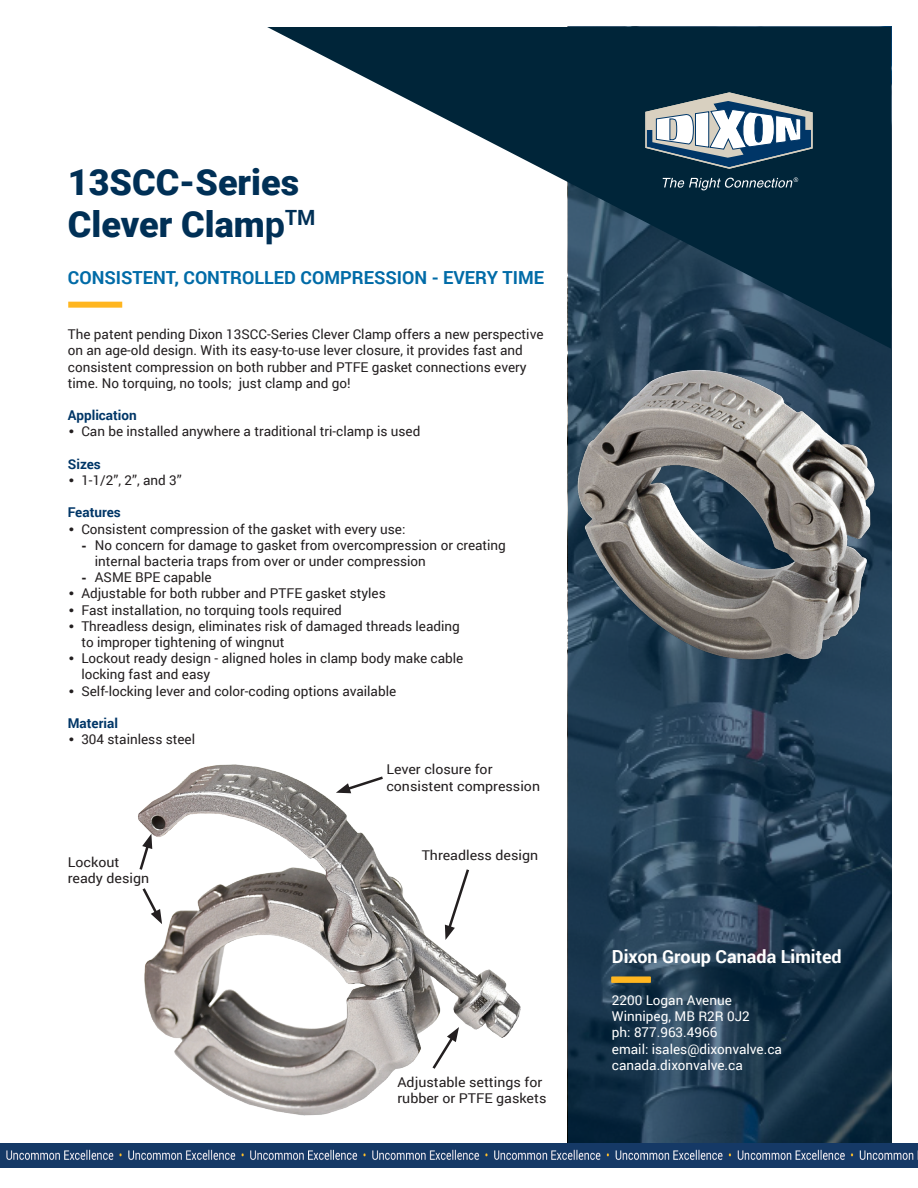
<style>
.page{position:relative;width:918px;height:1188px;background:#fff}
.page>*{position:absolute;margin:0;border:0;box-sizing:border-box;transform-origin:0 0}
.t1{font:900 36px "Roboto";color:#003056}
._2020_Category_Heade{font:700 18px "Roboto";color:#006ba7}
._2020_Body_Text{font:700 18px "Roboto";color:#fff}
._2020_Body_Text-2{font:13.5px/16.2px "Roboto";color:#231f20}
.table_text{font:13.5px/16.2px "Roboto";color:#231f20;scale:1.05 1}
._2020_Body_Text-3{font:13.5px "Roboto";color:#fff}
._2020_Body_Text_Head{font:700 13.5px "Roboto";color:#003667}
.s1{font-weight:700}
.s2{font-family:"Arial";font-weight:700}
</style>
<div class="page">
<svg style="left:568px;top:26px;width:324px;height:1118px;background:#203c52"></svg>
<img style="left:570px;top:362px;width:312px;height:305px">
<img style="left:138px;top:764px;width:383px;height:352px">
<img style="left:0;top:1144px;width:498px;height:24px">
<img style="left:498px;top:1144px;width:420px;height:24px">
<div style="left:68px;top:302px;width:54px;height:6px;background:#ffb620"></div>
<svg style="left:267px;top:27px;width:624px;height:322px"></svg>
<svg style="left:645px;top:92px;width:168px;height:77px"></svg>
<svg style="left:663px;top:177px;width:135px;height:13px;background:#365363"></svg>
<svg style="left:140px;top:885px;width:22px;height:39px"></svg>
<svg style="left:445px;top:867px;width:26px;height:73px"></svg>
<svg style="left:336px;top:775px;width:50px;height:18px"></svg>
<svg style="left:430px;top:1027px;width:29px;height:45px"></svg>
<svg style="left:138px;top:834px;width:14px;height:39px"></svg>
<div style="left:612px;top:977px;width:39px;height:6px;background:#ffb620"></div>
<p class="t1" style="left:68px;top:157px;width:233px">13SCC-Series</p>
<p class="t1" style="left:68px;top:199px;width:249px">Clever Clam<span class="s1">p</span><sup>TM</sup></p>
<p class="_2020_Category_Heade" style="left:68px;top:265px;width:478px">CONSISTENT, CONTROLLED COMPRESSION - EVERY TIME</p>
<p class="_2020_Body_Text-2" style="left:68px;top:326px;width:477px">The patent pending Dixon 13SCC-Series Clever Clamp offers a new perspective on an age-old design. With its easy-to-use lever closure, it provides fast and consistent compression on both rubber and PTFE gasket connections every time. No torquing, no tools; just clamp and go!</p>
<p class="_2020_Body_Text_Head" style="left:68px;top:406px;width:70px">Application</p>
<p class="_2020_Body_Text-2" style="left:69px;top:423px;width:353px"><span class="s2">•</span> Can be installed anywhere a traditional tri-clamp is used</p>
<p class="_2020_Body_Text_Head" style="left:68px;top:454px;width:35px">Sizes</p>
<p class="_2020_Body_Text-2" style="left:69px;top:472px;width:114px"><span class="s2">•</span> 1-1/2”, 2”, and 3”</p>
<p class="_2020_Body_Text_Head" style="left:68px;top:503px;width:54px">Features</p>
<p class="_2020_Body_Text-2" style="left:69px;top:520px;width:338px"><span class="s2">•</span> Consistent compression of the gasket with every use:</p>
<p class="_2020_Body_Text-2" style="left:95px;top:536px;width:413px;text-indent:-14px"><span class="s2">-</span> No concern for damage to gasket from overcompression or creating internal bacteria traps from over or under compression</p>
<p class="_2020_Body_Text-2" style="left:81px;top:569px;width:132px"><span class="s2">-</span> ASME BPE capable</p>
<p class="_2020_Body_Text-2" style="left:69px;top:585px;width:318px"><span class="s2">•</span> Adjustable for both rubber and PTFE gasket styles</p>
<p class="_2020_Body_Text-2" style="left:69px;top:601px;width:274px"><span class="s2">•</span> Fast installation, no torquing tools required</p>
<p class="_2020_Body_Text-2" style="left:81px;top:617px;width:380px;text-indent:-12px"><span class="s2">•</span> Threadless design, eliminates risk of damaged threads leading to improper tightening of wingnut</p>
<p class="_2020_Body_Text-2" style="left:81px;top:650px;width:384px;text-indent:-12px"><span class="s2">•</span> Lockout ready design - aligned holes in clamp body make cable locking fast and easy</p>
<p class="_2020_Body_Text-2" style="left:69px;top:682px;width:329px"><span class="s2">•</span> Self-locking lever and color-coding options available</p>
<p class="_2020_Body_Text_Head" style="left:68px;top:714px;width:52px">Material</p>
<p class="_2020_Body_Text-2" style="left:69px;top:731px;width:127px"><span class="s2">•</span> 304 stainless steel</p>
<p class="table_text" style="left:68px;top:854px;width:79px">Lockout ready design</p>
<p class="table_text" style="left:386px;top:761px;width:148px">Lever closure for consistent compression</p>
<p class="table_text" style="left:422px;top:847px;width:112px">Threadless design</p>
<p class="table_text" style="left:397px;top:1074px;width:143px">Adjustable settings for rubber or PTFE gaskets</p>
<p class="_2020_Body_Text" style="left:612px;top:944px;width:231px">Dixon Group Canada Limited</p>
<p class="_2020_Body_Text-3" style="left:612px;top:991px;width:121px">2200 Logan Avenue</p>
<p class="_2020_Body_Text-3" style="left:612px;top:1007px;width:139px">Winnipeg, MB R2R 0J2</p>
<p class="_2020_Body_Text-3" style="left:612px;top:1023px;width:107px">ph: 877.963.4966</p>
<p class="_2020_Body_Text-3" style="left:612px;top:1039px;width:172px">email: isales@dixonvalve.ca</p>
<p class="_2020_Body_Text-3" style="left:612px;top:1056px;width:132px">canada.dixonvalve.ca</p>
</div>
